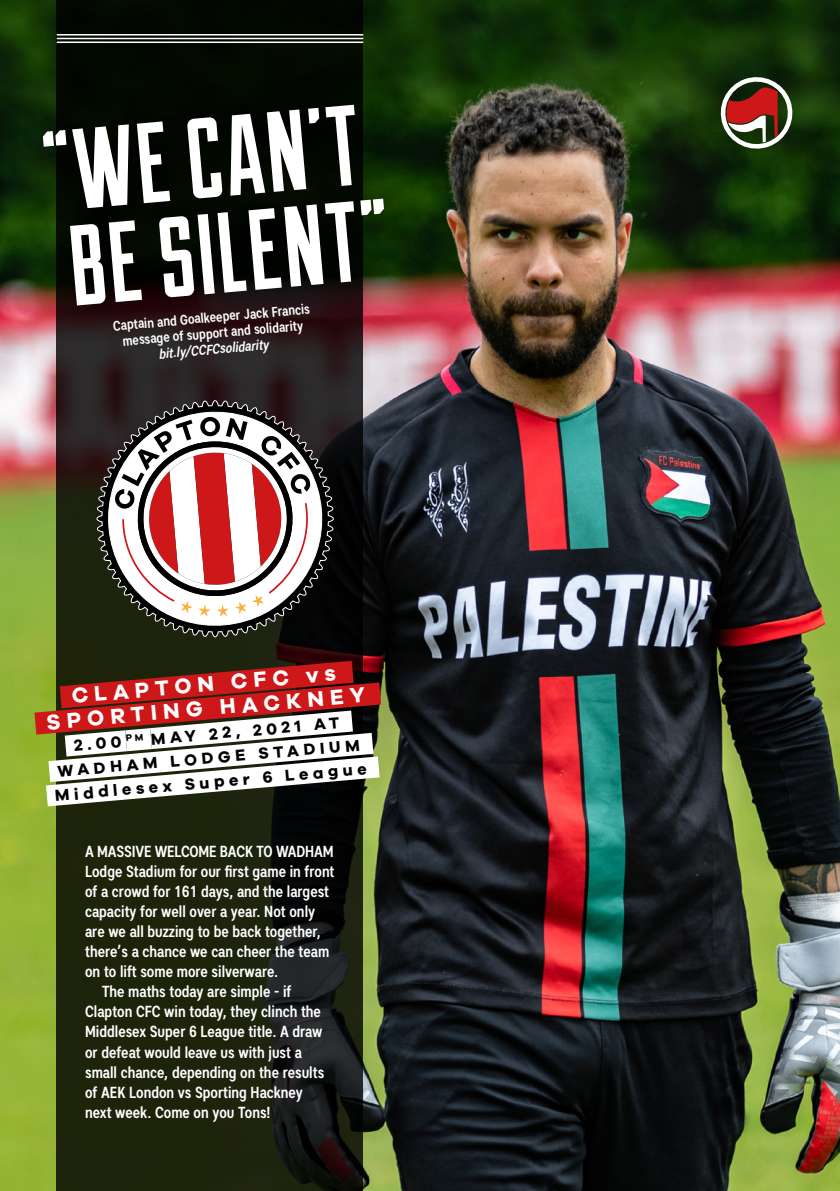
<style>
.page{position:relative;width:840px;height:1191px;background:#fff}
.page>*{position:absolute;margin:0;border:0;box-sizing:border-box;transform-origin:0 0}
.t1{font:114px/96px "Duke Fill";color:#fff}
.t2{font:700 22px/24px "Galano Grotesque";color:#fff;text-align:center}
.t3{font:700 16.4px/24px "Galano Grotesque";color:#000;text-align:center}
.t4{font:500 condensed 16px "Artico";color:#fff}
.t5{font:500 condensed 14px/16px "Artico";color:#fff;text-align:center}
.t6{font:italic 500 condensed 14px "Artico";color:#fff}
</style>
<div class="page">
<img style="left:0;top:0;width:839px;height:1191px">
<svg style="left:57px;top:0;width:306px;height:1191px;background:#191d0f"></svg>
<svg style="left:12px;top:648px;width:392px;height:170px"></svg>
<svg style="left:96px;top:400px;width:238px;height:238px;background:#383732"></svg>
<svg style="left:114px;top:417px;width:197px;height:199px"></svg>
<div style="left:8px;top:69px;width:411px;height:272px;background:#000;opacity:.75"></div>
<svg style="left:715px;top:73px;width:81px;height:80px"></svg>
<hr style="left:57px;top:42px;width:306px;height:1px;background:#fff">
<hr style="left:57px;top:38px;width:306px;height:1px;background:#fff">
<hr style="left:57px;top:34px;width:306px;height:2px;background:#fff">
<h1 class="t1" style="left:39px;top:122px;width:339px;rotate:-5deg">“WE CAN’T<br>BE SILENT”</h1>
<p class="t5" style="left:112px;top:317px;width:199px;rotate:-5deg">Captain and Goalkeeper Jack Francis message of support and solidarity</p>
<p class="t6" style="left:158px;top:345px;width:112px;rotate:-5deg">bit.ly/CCFCsolidarity</p>
<h2 class="t2" style="left:43px;top:685px;width:321px;rotate:-5deg">CLAPTON CFC vs<br>SPORTING HACKNEY</h2>
<p class="t3" style="left:50px;top:735px;width:314px;rotate:-5deg">2.00 <sup>PM</sup> MAY 22, 2021 AT<br>WADHAM LODGE STADIUM<br>Middlesex Super 6 League</p>
<p class="t4" style="left:85px;top:841px;width:250px">A MASSIVE WELCOME BACK TO WADHAM</p>
<p class="t4" style="left:85px;top:861px;width:251px">Lodge Stadium for our first game in front</p>
<p class="t4" style="left:85px;top:881px;width:245px">of a crowd for 161 days, and the largest</p>
<p class="t4" style="left:85px;top:901px;width:231px">capacity for well over a year. Not only</p>
<p class="t4" style="left:85px;top:921px;width:237px">are we all buzzing to be back together,</p>
<p class="t4" style="left:85px;top:941px;width:245px">there’s a chance we can cheer the team</p>
<p class="t4" style="left:85px;top:961px;width:194px">on to lift some more silverware.</p>
<p class="t4" style="left:102px;top:981px;width:191px">The maths today are simple - if</p>
<p class="t4" style="left:85px;top:1001px;width:237px">Clapton CFC win today, they clinch the</p>
<p class="t4" style="left:85px;top:1021px;width:239px">Middlesex Super 6 League title. A draw</p>
<p class="t4" style="left:85px;top:1041px;width:218px">or defeat would leave us with just a</p>
<p class="t4" style="left:85px;top:1061px;width:240px">small chance, depending on the results</p>
<p class="t4" style="left:85px;top:1081px;width:219px">of AEK London vs Sporting Hackney</p>
<p class="t4" style="left:85px;top:1101px;width:187px">next week. Come on you Tons!</p>
</div>
